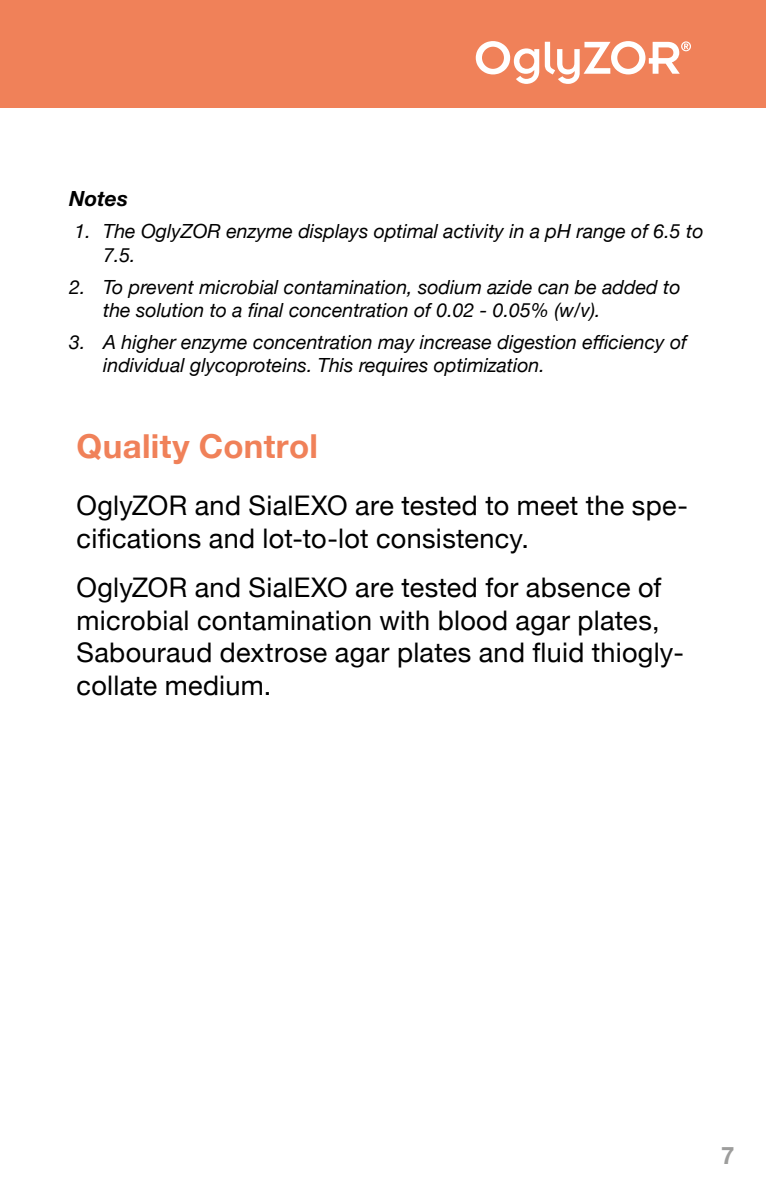
<style>
.page{position:relative;width:766px;height:1191px;background:#fff}
.page>*{position:absolute;margin:0;border:0;box-sizing:border-box;transform-origin:0 0}
.t1{font:700 33px "Helvetica Neue";letter-spacing:.01em;color:#f08159}
.t2{font:27px/32.4px "Helvetica Neue";letter-spacing:.01em;color:#000}
.t3{font:700 24px "Helvetica Neue";color:#9d9d9c}
.t4{font:italic 700 21px "Helvetica Neue";color:#000}
.t5{font:italic 19.5px/23.4px "Helvetica Neue";color:#000}
</style>
<div class="page">
<div style="left:0;top:0;width:765px;height:108px;background:#f08159"></div>
<svg style="left:475px;top:41px;width:215px;height:43px"></svg>
<p class="t4" style="left:69px;top:186px;width:60px">Notes</p>
<p class="t5" style="left:103px;top:221px;width:601px;text-indent:-29px">1. The OglyZOR enzyme displays optimal activity in a pH range of 6.5 to<br>7.5.</p>
<p class="t5" style="left:103px;top:276px;width:578px;text-indent:-34px">2. To prevent microbial contamination, sodium azide can be added to the solution to a final concentration of 0.02 - 0.05% (w/v).</p>
<p class="t5" style="left:103px;top:331px;width:585px;text-indent:-34px">3. A higher enzyme concentration may increase digestion efficiency of individual glycoproteins. This requires optimization.</p>
<h1 class="t1" style="left:77px;top:420px;width:243px">Quality Control</h1>
<h2 class="t2" style="left:77px;top:491px;width:612px">OglyZOR and SialEXO are tested to meet the spe&shy;cifications and lot-to-lot consistency.</h2>
<h2 class="t2" style="left:77px;top:573px;width:608px">OglyZOR and SialEXO are tested for absence of microbial contamination with blood agar plates, Sabouraud dextrose agar plates and fluid thiogly&shy;collate medium.</h2>
<p class="t3" style="left:720px;top:1137px;width:15px">7</p>
</div>
